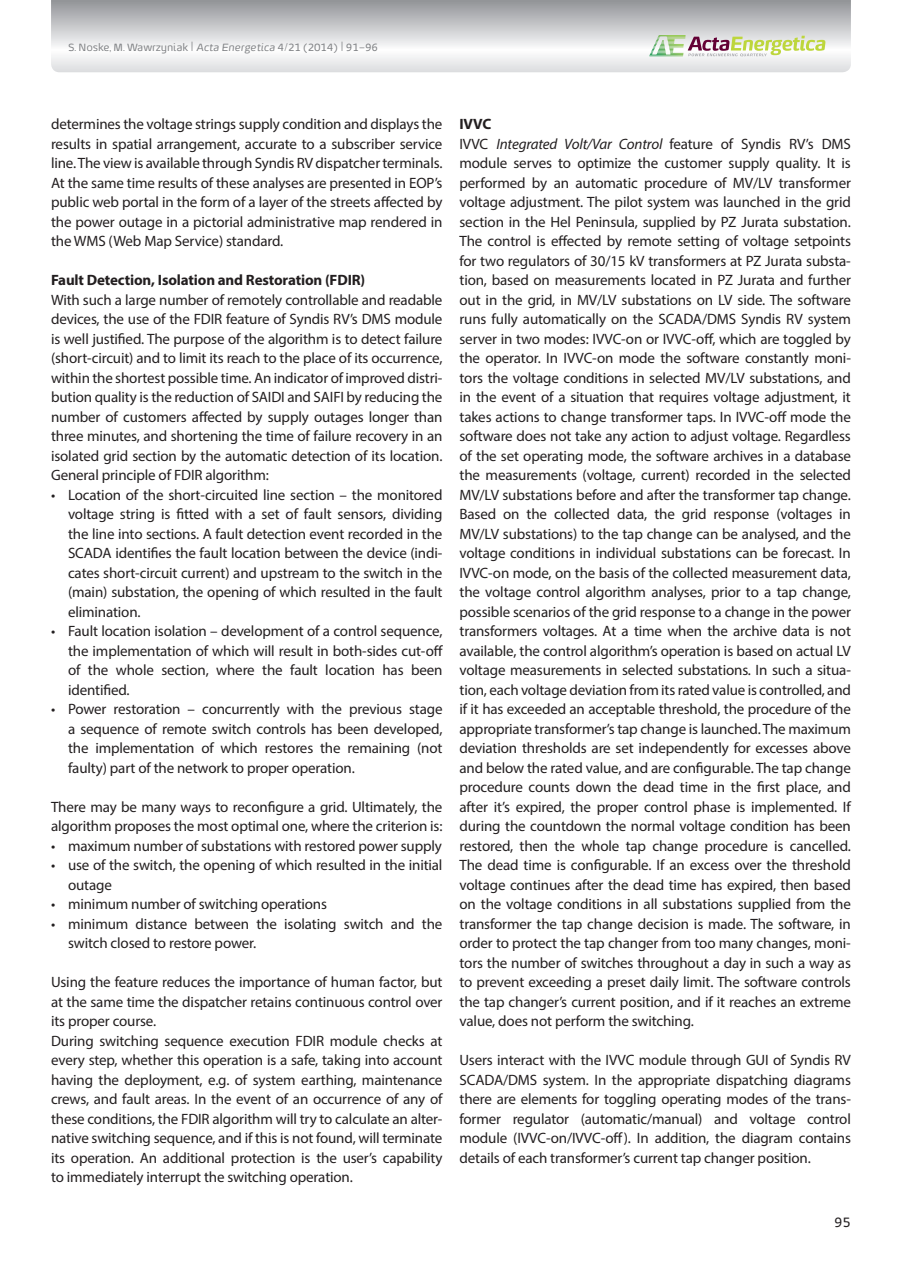
<style>
.page{position:relative;width:902px;height:1263px;background:#fff}
.page>*{position:absolute;margin:0;border:0;box-sizing:border-box;transform-origin:0 0}
.t1{font:15px/19.5px "Myriad Pro";letter-spacing:-.01em;color:#231f20;text-align:justify}
.t2{font:700 15px "Myriad Pro";letter-spacing:-.01em;color:#231f20}
.t3{font:13.5px "Energa";color:#231f20}
.t4{font:10.5px "Energa";letter-spacing:-.01em;color:#808285}
.s1{font-size:13.5px}
.s2{font-style:italic}
.s3{font-weight:700}
</style>
<div class="page">
<svg style="left:51px;top:0;width:799px;height:72px"></svg>
<svg style="left:649px;top:35px;width:176px;height:21px"></svg>
<p class="t4" style="left:68px;top:41px;width:311px">S. Noske, M. Wawrzyniak <span class="s1">|</span> <span class="s2">Acta Energetica</span> 4/21 (2014) <span class="s1">|</span> 91–96</p>
<p class="t1" style="left:51px;top:114px;width:393px">determines the voltage strings supply condition and displays the results in spatial arrangement, accurate to a subscriber service line. The view is available through Syndis RV dispatcher terminals.<br>At the same time results of these analyses are presented in EOP’s public web portal in the form of a layer of the streets affected by the power outage in a pictorial administrative map rendered in the WMS (Web Map Service) standard.</p>
<p class="t2" style="left:51px;top:270px;width:316px">Fault Detection, Isolation and Restoration (FDIR)</p>
<p class="t1" style="left:51px;top:290px;width:393px">With such a large number of remotely controllable and readable devices, the use of the FDIR feature of Syndis RV’s DMS module is well justified. The purpose of the algorithm is to detect failure (short-circuit) and to limit its reach to the place of its occurrence, within the shortest possible time. An indicator of improved distri&shy;bution quality is the reduction of SAIDI and SAIFI by reducing the number of customers affected by supply outages longer than three minutes, and shortening the time of failure recovery in an isolated grid section by the automatic detection of its location.<br>General principle of FDIR algorithm:</p>
<p class="t1" style="left:68px;top:485px;width:376px;text-indent:-17px">• Location of the short-circuited line section – the monitored voltage string is fitted with a set of fault sensors, dividing the line into sections. A fault detection event recorded in the SCADA identifies the fault location between the device (indi&shy;cates short-circuit current) and upstream to the switch in the (main) substation, the opening of which resulted in the fault elimination.</p>
<p class="t1" style="left:68px;top:621px;width:376px;text-indent:-17px">• Fault location isolation – development of a control sequence, the implementation of which will result in both-sides cut-off of the whole section, where the fault location has been identified.</p>
<p class="t1" style="left:68px;top:699px;width:376px;text-indent:-17px">• Power restoration – concurrently with the previous stage a sequence of remote switch controls has been developed, the implementation of which restores the remaining (not faulty) part of the network to proper operation.</p>
<p class="t1" style="left:51px;top:797px;width:393px">There may be many ways to reconfigure a grid. Ultimately, the algorithm proposes the most optimal one, where the criterion is:</p>
<p class="t1" style="left:51px;top:836px;width:392px">• maximum number of substations with restored power supply</p>
<p class="t1" style="left:68px;top:855px;width:376px;text-indent:-17px">• use of the switch, the opening of which resulted in the initial outage</p>
<p class="t1" style="left:51px;top:894px;width:277px">• minimum number of switching operations</p>
<p class="t1" style="left:68px;top:914px;width:376px;text-indent:-17px">• minimum distance between the isolating switch and the switch closed to restore power.</p>
<p class="t1" style="left:51px;top:972px;width:393px;text-align:left">Using the feature reduces the importance of human factor, but at the same time the dispatcher retains continuous control over its proper course.<br>During switching sequence execution FDIR module checks at every step, whether this operation is a safe, taking into account having the deployment, e.g. of system earthing, maintenance crews, and fault areas. In the event of an occurrence of any of these conditions, the FDIR algorithm will try to calculate an alter&shy;native switching sequence, and if this is not found, will terminate its operation. An additional protection is the user’s capability to immediately interrupt the switching operation.</p>
<p class="t1" style="left:459px;top:114px;width:393px;text-align:left"><span class="s3">IVVC<br></span>IVVC <span class="s2">Integrated Volt/Var Control</span> feature of Syndis RV’s DMS module serves to optimize the customer supply quality. It is performed by an automatic procedure of MV/LV transformer voltage adjustment. The pilot system was launched in the grid section in the Hel Peninsula, supplied by PZ Jurata substation.<br>The control is effected by remote setting of voltage setpoints for two regulators of 30/15 kV transformers at PZ Jurata substa&shy;tion, based on measurements located in PZ Jurata and further out in the grid, in MV/LV substations on LV side. The software runs fully automatically on the SCADA/DMS Syndis RV system server in two modes: IVVC-on or IVVC-off, which are toggled by the operator. In IVVC-on mode the software constantly moni&shy;tors the voltage conditions in selected MV/LV substations, and in the event of a situation that requires voltage adjustment, it takes actions to change transformer taps. In IVVC-off mode the software does not take any action to adjust voltage. Regardless of the set operating mode, the software archives in a database the measurements (voltage, current) recorded in the selected MV/LV substations before and after the transformer tap change.<br>Based on the collected data, the grid response (voltages in MV/LV substations) to the tap change can be analysed, and the voltage conditions in individual substations can be forecast. In IVVC-on mode, on the basis of the collected measurement data, the voltage control algorithm analyses, prior to a tap change, possible scenarios of the grid response to a change in the power transformers voltages. At a time when the archive data is not available, the control algorithm’s operation is based on actual LV voltage measurements in selected substations. In such a situa&shy;tion, each voltage deviation from its rated value is controlled, and if it has exceeded an acceptable threshold, the procedure of the appropriate transformer’s tap change is launched. The maximum deviation thresholds are set independently for excesses above and below the rated value, and are configurable. The tap change procedure counts down the dead time in the first place, and after it’s expired, the proper control phase is implemented. If during the countdown the normal voltage condition has been restored, then the whole tap change procedure is cancelled.<br>The dead time is configurable. If an excess over the threshold voltage continues after the dead time has expired, then based on the voltage conditions in all substations supplied from the transformer the tap change decision is made. The software, in order to protect the tap changer from too many changes, moni&shy;tors the number of switches throughout a day in such a way as to prevent exceeding a preset daily limit. The software controls the tap changer’s current position, and if it reaches an extreme value, does not perform the switching.</p>
<p class="t1" style="left:459px;top:1050px;width:393px">Users interact with the IVVC module through GUI of Syndis RV SCADA/DMS system. In the appropriate dispatching diagrams there are elements for toggling operating modes of the trans&shy;former regulator (automatic/manual) and voltage control module (IVVC-on/IVVC-off). In addition, the diagram contains details of each transformer’s current tap changer position.</p>
<p class="t3" style="left:834px;top:1213px;width:18px">95</p>
</div>
